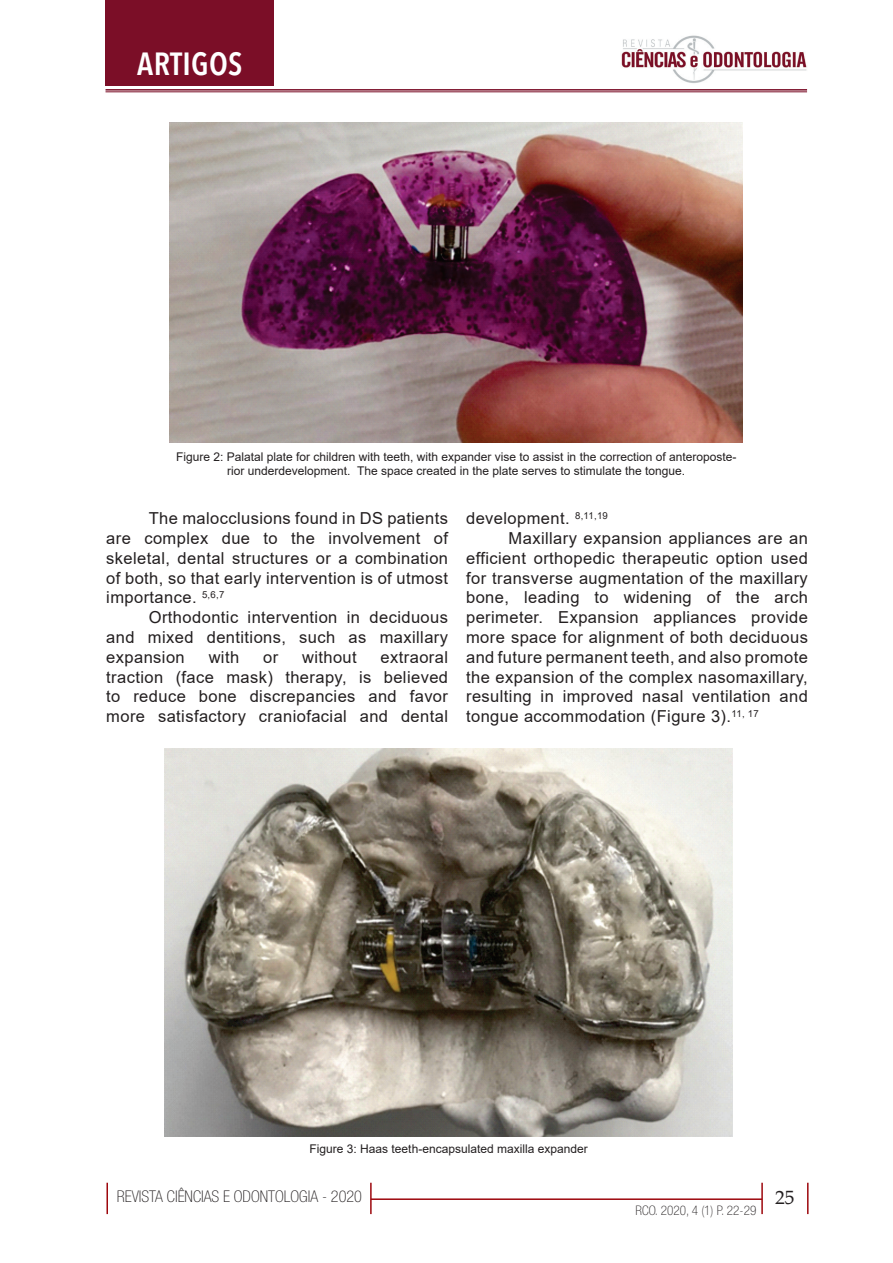
<style>
.page{position:relative;width:893px;height:1263px;background:#fff}
.page>*{position:absolute;margin:0;border:0;box-sizing:border-box;transform-origin:0 0}
.t1{font:600 condensed 31.8px "Avenir Next LT Pro";letter-spacing:.01em;color:#fff}
.t2{font:19.2px "Book Antiqua";color:#231f20}
.t3{font:16.5px/19.8px "Arial";letter-spacing:.025em;color:#231f20;text-align:justify}
.t4{font:100 condensed 16.2px "Helvetica Neue LT Std";color:#231f20}
.t5{font:100 condensed 13.2px "Helvetica Neue LT Std";color:#231f20}
.t6{font:12px/14.4px "Arial";color:#231f20;text-align:center}
</style>
<div class="page">
<hr style="left:807px;top:1183px;width:1px;height:31px;background:#9d070d">
<hr style="left:106px;top:1183px;width:2px;height:31px;background:#9d070d">
<hr style="left:370px;top:1183px;width:2px;height:31px;background:#9d070d">
<hr style="left:761px;top:1183px;width:2px;height:31px;background:#9d070d">
<hr style="left:371px;top:1198px;width:391px;height:2px;background:#9d070d">
<img style="left:621px;top:35px;width:186px;height:48px">
<div style="left:106px;top:0;width:168px;height:85px;background:#7b0e27"></div>
<hr style="left:106px;top:89px;width:701px;height:2px;background:#7b0e27">
<hr style="left:106px;top:92px;width:701px;height:1px;background:#7b0e27">
<img style="left:170px;top:122px;width:573px;height:320px">
<img style="left:165px;top:749px;width:568px;height:387px">
<h1 class="t1" style="left:137px;top:45px;width:107px">ARTIGOS</h1>
<p class="t6" style="left:176px;top:449px;width:562px">Figure 2: Palatal plate for children with teeth, with expander vise to assist in the correction of anteroposte&shy;rior underdevelopment. The space created in the plate serves to stimulate the tongue.</p>
<p class="t3" style="left:106px;top:508px;width:343px;text-indent:43px">The malocclusions found in DS patients are complex due to the involvement of skeletal, dental structures or a combination of both, so that early intervention is of utmost importance. <sup>5,6,7</sup></p>
<p class="t3" style="left:106px;top:607px;width:343px;text-indent:43px">Orthodontic intervention in deciduous and mixed dentitions, such as maxillary expansion</p>
<p class="t3" style="left:466px;top:508px;width:143px">development. <sup>8,11,19</sup></p>
<p class="t3" style="left:509px;top:528px;width:301px">Maxillary expansion appliances are an</p>
<p class="t3" style="left:466px;top:548px;width:343px">efficient orthopedic therapeutic option used</p>
<p class="t3" style="left:466px;top:568px;width:343px">for transverse augmentation of the maxillary</p>
<p class="t3" style="left:466px;top:588px;width:343px">bone, leading to widening of the arch</p>
<p class="t3" style="left:466px;top:607px;width:343px">perimeter. Expansion appliances provide</p>
<p class="t3" style="left:466px;top:627px;width:343px">more space for alignment of both deciduous</p>
<p class="t3" style="left:466px;top:647px;width:343px">and future permanent teeth, and also promote</p>
<p class="t3" style="left:466px;top:667px;width:343px">the expansion of the complex nasomaxillary,</p>
<p class="t3" style="left:466px;top:687px;width:343px">resulting in improved nasal ventilation and</p>
<p class="t3" style="left:466px;top:706px;width:294px">tongue accommodation (Figure 3).<sup>11,</sup> <sup>17</sup></p>
<p class="t3" style="left:106px;top:647px;width:343px;text-indent:274px">extraoral traction (face mask) therapy, is believed to reduce bone discrepancies and favor more satisfactory craniofacial and dental</p>
<p class="t3" style="left:209px;top:647px;width:32px">with</p>
<p class="t3" style="left:263px;top:647px;width:17px">or</p>
<p class="t3" style="left:302px;top:647px;width:56px">without</p>
<p class="t6" style="left:310px;top:1142px;width:280px">Figure 3: Haas teeth-encapsulated maxilla expander</p>
<p class="t4" style="left:117px;top:1187px;width:247px">REVISTA CIÊNCIAS E ODONTOLOGIA - 2020</p>
<p class="t2" style="left:775px;top:1184px;width:21px">25</p>
<p class="t5" style="left:636px;top:1203px;width:122px">RCO. 2020, 4 (1) P. 22-29</p>
</div>
